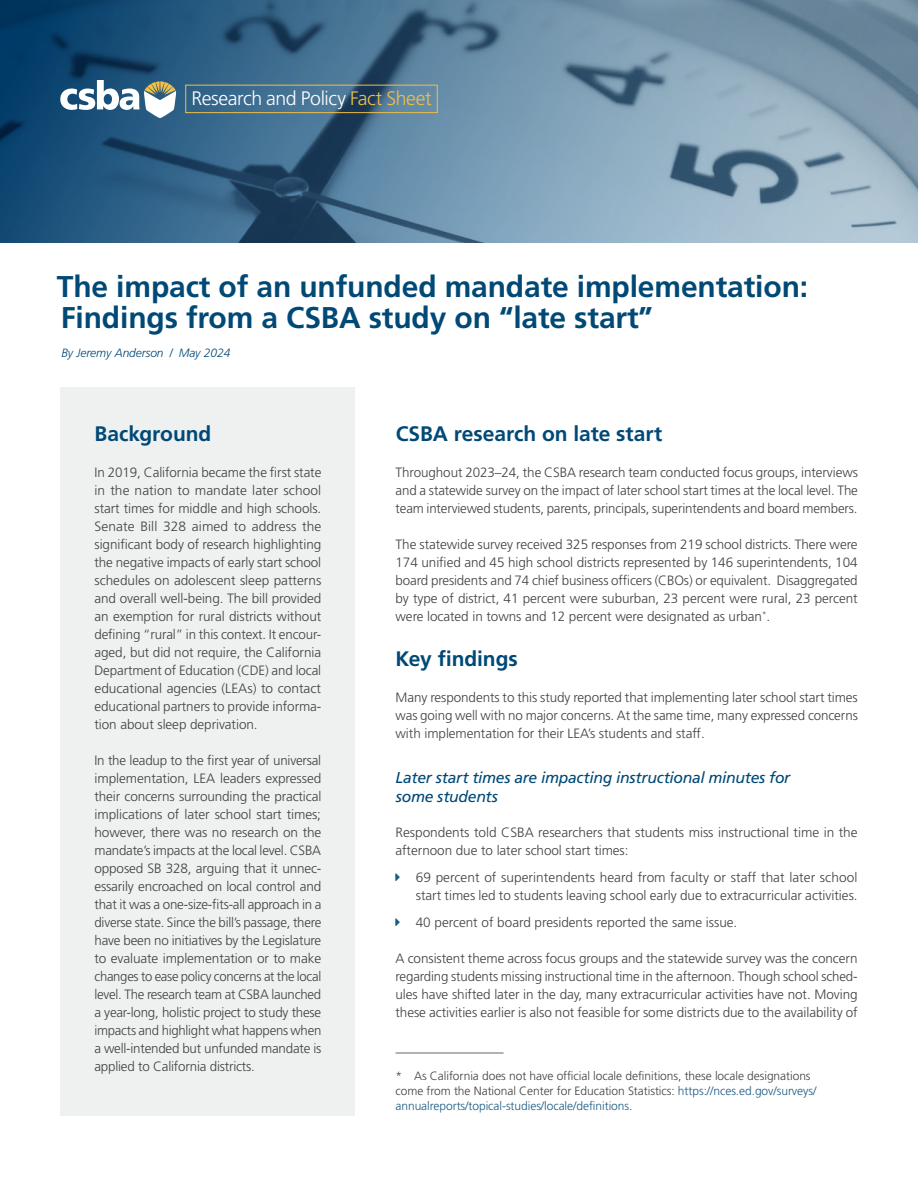
<style>
.page{position:relative;width:918px;height:1188px;background:#fff}
.page>*{position:absolute;margin:0;border:0;box-sizing:border-box;transform-origin:0 0}
.t1{font:700 30px/31.5px "Frutiger LT Std";letter-spacing:-.005em;color:#004976}
.t2{font:700 21px "Frutiger LT Std";letter-spacing:-.005em;color:#004976}
.t3{font:300 19.5px "Frutiger LT Std";letter-spacing:-.02em;color:#fff}
.t4{font:italic 15.75px/19.5px "Frutiger LT Std";letter-spacing:-.02em;color:#004976}
.t5{font:300 13.5px/18px "Frutiger LT Std";letter-spacing:-.005em;color:#414042;text-align:justify}
.t6{font:300 12px/15px "Frutiger LT Std";letter-spacing:-.005em;color:#414042}
.t7{font:italic 300 12px "Frutiger LT Std";letter-spacing:-.005em;color:#004976}
.s1{color:#f1be48}
.s2{color:#1a5b84}
</style>
<div class="page">
<div style="left:61px;top:387px;width:294px;height:729px;background:#eff0f0"></div>
<svg style="left:0;top:0;width:918px;height:243px;background:#597f9b"></svg>
<div style="left:185px;top:85px;width:253px;height:28px;border:1px solid #f1be48"></div>
<svg style="left:60px;top:80px;width:116px;height:38px"></svg>
<hr style="left:396px;top:1053px;width:108px;height:1px;background:#63666a">
<h3 class="t3" style="left:191px;top:88px;width:242px">Research and Policy <span class="s1">Fact Sheet</span></h3>
<h1 class="t1" style="left:57px;top:271px;width:753px">The impact of an unfunded mandate implementation:<br>Findings from a CSBA study on “late start”</h1>
<p class="t7" style="left:61px;top:346px;width:171px">By Jeremy Anderson / May 2024</p>
<h2 class="t2" style="left:95px;top:421px;width:118px">Background</h2>
<p class="t5" style="left:94px;top:464px;width:228px">In 2019, California became the first state in the nation to mandate later school start times for middle and high schools.<br>Senate Bill 328 aimed to address the significant body of research highlighting the negative impacts of early start school schedules on adolescent sleep patterns and overall well-being. The bill provided an exemption for rural districts without defining “rural” in this context. It encour&shy;aged, but did not require, the California Department of Education (CDE) and local educational agencies (LEAs) to contact educational partners to provide informa&shy;tion about sleep deprivation.</p>
<p class="t5" style="left:94px;top:752px;width:228px">In the leadup to the first year of universal implementation, LEA leaders expressed their concerns surrounding the practical implications of later school start times; however, there was no research on the mandate’s impacts at the local level. CSBA opposed SB 328, arguing that it unnec&shy;essarily encroached on local control and that it was a one-size-fits-all approach in a diverse state. Since the bill’s passage, there have been no initiatives by the Legislature to evaluate implementation or to make changes to ease policy concerns at the local level. The research team at CSBA launched a year-long, holistic project to study these impacts and highlight what happens when a well-intended but unfunded mandate is applied to California districts.</p>
<h2 class="t2" style="left:396px;top:421px;width:268px">CSBA research on late start</h2>
<p class="t5" style="left:396px;top:464px;width:464px">Throughout 2023–24, the CSBA research team conducted focus groups, interviews and a statewide survey on the impact of later school start times at the local level. The team interviewed students, parents, principals, superintendents and board members.</p>
<p class="t5" style="left:396px;top:536px;width:464px">The statewide survey received 325 responses from 219 school districts. There were 174 unified and 45 high school districts represented by 146 superintendents, 104 board presidents and 74 chief business officers (CBOs) or equivalent. Disaggregated by type of district, 41 percent were suburban, 23 percent were rural, 23 percent were located in towns and 12 percent were designated as urban<sup>*</sup>.</p>
<h2 class="t2" style="left:396px;top:646px;width:124px">Key findings</h2>
<p class="t5" style="left:396px;top:689px;width:464px">Many respondents to this study reported that implementing later school start times was going well with no major concerns. At the same time, many expressed concerns with implementation for their LEA’s students and staff.</p>
<p class="t4" style="left:395px;top:768px;width:396px">Later start times are impacting instructional minutes for some students</p>
<p class="t5" style="left:396px;top:824px;width:464px">Respondents told CSBA researchers that students miss instructional time in the afternoon due to later school start times:</p>
<p class="t5" style="left:416px;top:869px;width:443px">69 percent of superintendents heard from faculty or staff that later school start times led to students leaving school early due to extracurricular activities.</p>
<p class="t5" style="left:416px;top:914px;width:323px">40 percent of board presidents reported the same issue.</p>
<p class="t5" style="left:396px;top:950px;width:464px">A consistent theme across focus groups and the statewide survey was the concern regarding students missing instructional time in the afternoon. Though school sched&shy;ules have shifted later in the day, many extracurricular activities have not. Moving these activities earlier is also not feasible for some districts due to the availability of</p>
<p class="t6" style="left:396px;top:1069px;width:422px">* As California does not have official locale definitions, these locale designations come from the National Center for Education Statistics: <span class="s2">https://nces.ed.gov/surveys/ annualreports/topical-studies/locale/definitions</span>.</p>
</div>
